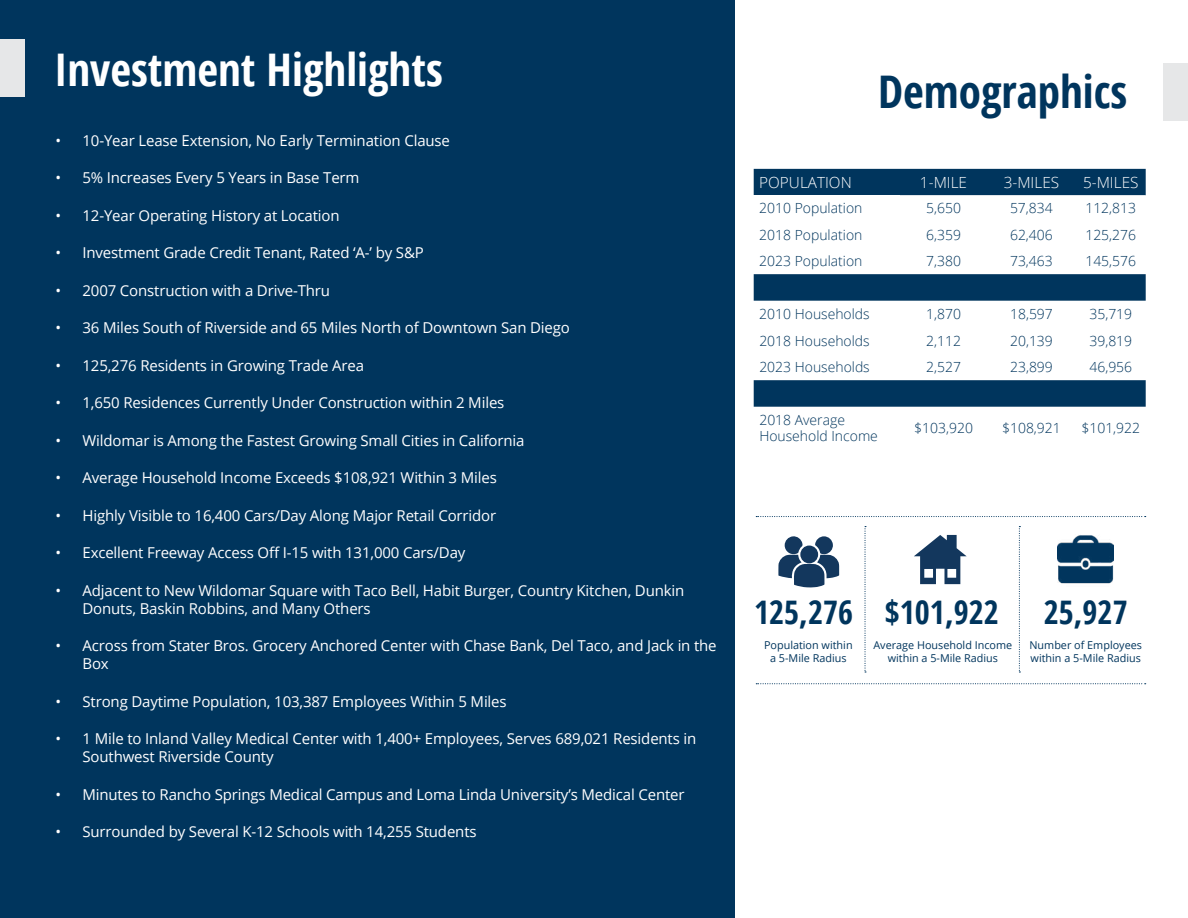
<style>
.page{position:relative;width:1188px;height:918px;background:#fff}
.page>*{position:absolute;margin:0;border:0;box-sizing:border-box;transform-origin:0 0}
.t1{font:700 condensed 45px "Open Sans";color:#fff}
.t2{font:700 condensed 45px "Open Sans";color:#00355d}
.t3{font:700 condensed 32.4px "Open Sans";color:#00355d}
.t4{font:300 15.3px "Open Sans";color:#fff}
.t5{font:15px/18px "Open Sans";letter-spacing:-.01em;color:#fff}
.t6{font:300 13.95px/16.8px "Open Sans";color:#00355d}
.t7{font:10.8px/13px "Open Sans";color:#00355d;text-align:center}
</style>
<div class="page">
<div style="left:1164px;top:64px;width:24px;height:57px;background:#e6e7e8"></div>
<div style="left:0;top:0;width:734px;height:918px;background:#00355d"></div>
<div style="left:0;top:40px;width:24px;height:57px;background:#e6e7e8"></div>
<div style="left:754px;top:169px;width:392px;height:26px;background:#00355d"></div>
<svg style="left:754px;top:274px;width:392px;height:133px"></svg>
<svg style="left:914px;top:535px;width:53px;height:49px"></svg>
<svg style="left:778px;top:536px;width:61px;height:51px"></svg>
<svg style="left:756px;top:516px;width:390px;height:1px"></svg>
<svg style="left:756px;top:683px;width:390px;height:1px"></svg>
<svg style="left:864px;top:526px;width:2px;height:147px"></svg>
<svg style="left:1019px;top:526px;width:1px;height:147px"></svg>
<img style="left:1057px;top:535px;width:57px;height:49px">
<h1 class="t1" style="left:54px;top:38px;width:390px">Investment Highlights</h1>
<p class="t5" style="left:56px;top:131px;width:396px">• 10-Year Lease Extension, No Early Termination Clause</p>
<p class="t5" style="left:56px;top:169px;width:306px">• 5% Increases Every 5 Years in Base Term</p>
<p class="t5" style="left:56px;top:206px;width:286px">• 12-Year Operating History at Location</p>
<p class="t5" style="left:56px;top:244px;width:370px">• Investment Grade Credit Tenant, Rated ‘A-’ by S&amp;P</p>
<p class="t5" style="left:56px;top:281px;width:276px">• 2007 Construction with a Drive-Thru</p>
<p class="t5" style="left:56px;top:319px;width:516px">• 36 Miles South of Riverside and 65 Miles North of Downtown San Diego</p>
<p class="t5" style="left:56px;top:356px;width:310px">• 125,276 Residents in Growing Trade Area</p>
<p class="t5" style="left:56px;top:394px;width:450px">• 1,650 Residences Currently Under Construction within 2 Miles</p>
<p class="t5" style="left:56px;top:431px;width:471px">• Wildomar is Among the Fastest Growing Small Cities in California</p>
<p class="t5" style="left:56px;top:469px;width:443px">• Average Household Income Exceeds $108,921 Within 3 Miles</p>
<p class="t5" style="left:56px;top:506px;width:442px">• Highly Visible to 16,400 Cars/Day Along Major Retail Corridor</p>
<p class="t5" style="left:56px;top:544px;width:411px">• Excellent Freeway Access Off I-15 with 131,000 Cars/Day</p>
<p class="t5" style="left:82px;top:581px;width:603px;text-indent:-27px">• Adjacent to New Wildomar Square with Taco Bell, Habit Burger, Country Kitchen, Dunkin<br>Donuts, Baskin Robbins, and Many Others</p>
<p class="t5" style="left:82px;top:637px;width:636px;text-indent:-27px">• Across from Stater Bros. Grocery Anchored Center with Chase Bank, Del Taco, and Jack in the<br>Box</p>
<p class="t5" style="left:56px;top:692px;width:453px">• Strong Daytime Population, 103,387 Employees Within 5 Miles</p>
<p class="t5" style="left:82px;top:730px;width:615px;text-indent:-27px">• 1 Mile to Inland Valley Medical Center with 1,400+ Employees, Serves 689,021 Residents in<br>Southwest Riverside County</p>
<p class="t5" style="left:56px;top:785px;width:631px">• Minutes to Rancho Springs Medical Campus and Loma Linda University’s Medical Center</p>
<p class="t5" style="left:56px;top:823px;width:423px">• Surrounded by Several K-12 Schools with 14,255 Students</p>
<h1 class="t2" style="left:878px;top:60px;width:251px">Demographics</h1>
<p class="t4" style="left:759px;top:172px;width:94px">POPULATION</p>
<p class="t4" style="left:920px;top:172px;width:49px">1-MILE</p>
<p class="t4" style="left:1004px;top:172px;width:57px">3-MILES</p>
<p class="t4" style="left:1083px;top:172px;width:57px">5-MILES</p>
<p class="t6" style="left:759px;top:199px;width:105px">2010 Population</p>
<p class="t6" style="left:926px;top:199px;width:36px">5,650</p>
<p class="t6" style="left:1010px;top:199px;width:44px">57,834</p>
<p class="t6" style="left:1085px;top:199px;width:52px">112,813</p>
<p class="t6" style="left:759px;top:226px;width:105px">2018 Population</p>
<p class="t6" style="left:926px;top:226px;width:36px">6,359</p>
<p class="t6" style="left:1010px;top:226px;width:44px">62,406</p>
<p class="t6" style="left:1085px;top:226px;width:52px">125,276</p>
<p class="t6" style="left:759px;top:252px;width:105px">2023 Population</p>
<p class="t6" style="left:926px;top:252px;width:36px">7,380</p>
<p class="t6" style="left:1010px;top:252px;width:44px">73,463</p>
<p class="t6" style="left:1085px;top:252px;width:52px">145,576</p>
<p class="t6" style="left:759px;top:305px;width:112px">2010 Households</p>
<p class="t6" style="left:926px;top:305px;width:36px">1,870</p>
<p class="t6" style="left:1010px;top:305px;width:44px">18,597</p>
<p class="t6" style="left:1089px;top:305px;width:44px">35,719</p>
<p class="t6" style="left:759px;top:332px;width:112px">2018 Households</p>
<p class="t6" style="left:926px;top:332px;width:36px">2,112</p>
<p class="t6" style="left:1010px;top:332px;width:44px">20,139</p>
<p class="t6" style="left:1089px;top:332px;width:44px">39,819</p>
<p class="t6" style="left:759px;top:358px;width:112px">2023 Households</p>
<p class="t6" style="left:926px;top:358px;width:36px">2,527</p>
<p class="t6" style="left:1010px;top:358px;width:44px">23,899</p>
<p class="t6" style="left:1089px;top:358px;width:44px">46,956</p>
<p class="t6" style="left:759px;top:411px;width:120px">2018 Average<br>Household Income</p>
<p class="t6" style="left:914px;top:419px;width:60px">$103,920</p>
<p class="t6" style="left:1002px;top:419px;width:60px">$108,921</p>
<p class="t6" style="left:1081px;top:419px;width:60px">$101,922</p>
<h2 class="t3" style="left:754px;top:590px;width:100px">125,276</h2>
<p class="t7" style="left:764px;top:638px;width:90px">Population within a 5-Mile Radius</p>
<h2 class="t3" style="left:885px;top:590px;width:115px">$101,922</h2>
<p class="t7" style="left:873px;top:638px;width:140px">Average Household Income within a 5-Mile Radius</p>
<h2 class="t3" style="left:1044px;top:590px;width:85px">25,927</h2>
<p class="t7" style="left:1029px;top:638px;width:114px;text-align:left">Number of Employees within a 5-Mile Radius</p>
</div>
